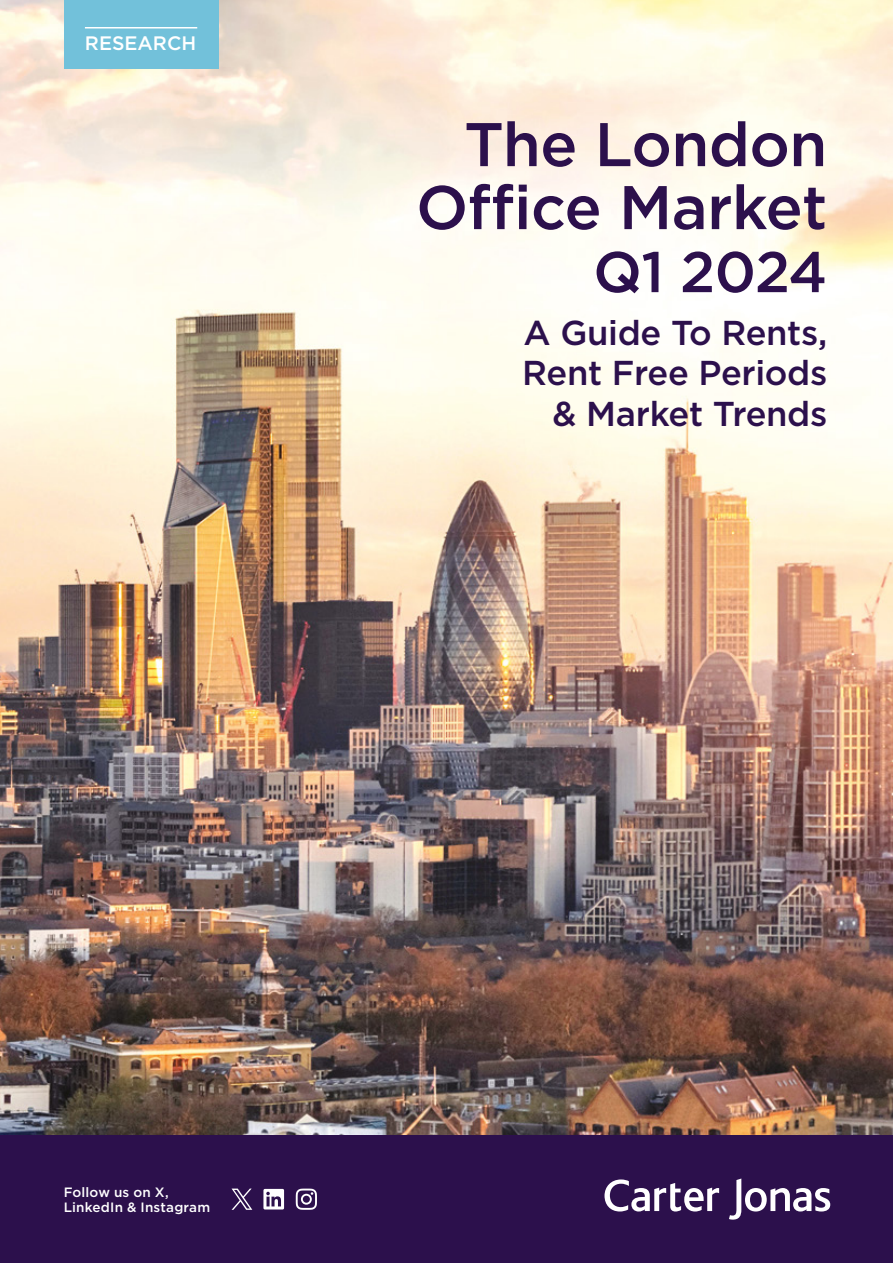
<style>
.page{position:relative;width:893px;height:1263px;background:#fff}
.page>*{position:absolute;margin:0;border:0;box-sizing:border-box;transform-origin:0 0}
.t1{font:500 61.5px/63px "Gotham";letter-spacing:-.01em;color:#2c104c;text-align:right}
.t2{font:500 57.3px "Gotham";letter-spacing:-.015em;color:#2c104c}
.t3{font:500 34.5px/40.5px "Gotham";letter-spacing:-.01em;color:#2c104c;text-align:right}
.t4{font:500 19.5px "Gotham";color:#fff}
.t5{font:500 13.5px/15px "Gotham";letter-spacing:.015em;color:#fff}
</style>
<div class="page">
<img style="left:0;top:0;width:893px;height:1135px">
<div style="left:0;top:1135px;width:893px;height:128px;background:#2c104c"></div>
<svg style="left:729px;top:1178px;width:101px;height:41px"></svg>
<svg style="left:604px;top:1179px;width:115px;height:32px"></svg>
<div style="left:64px;top:0;width:154px;height:68px;background:#72c1da"></div>
<hr style="left:85px;top:27px;width:112px;height:2px;background:#fff">
<div style="left:263px;top:1189px;width:21px;height:20px;background:#fff;border-radius:2px"></div>
<svg style="left:266px;top:1192px;width:15px;height:14px"></svg>
<svg style="left:296px;top:1188px;width:21px;height:22px"></svg>
<svg style="left:232px;top:1188px;width:20px;height:22px"></svg>
<p class="t4" style="left:85px;top:30px;width:113px">RESEARCH</p>
<h1 class="t1" style="left:416px;top:112px;width:413px">The London<br>Office Market</h1>
<h2 class="t2" style="left:593px;top:234px;width:236px">Q1 2024</h2>
<p class="t3" style="left:522px;top:312px;width:307px">A Guide To Rents,<br>Rent Free Periods &amp; Market Trends</p>
<p class="t5" style="left:64px;top:1185px;width:148px">Follow us on X,<br>LinkedIn &amp; Instagram</p>
</div>
